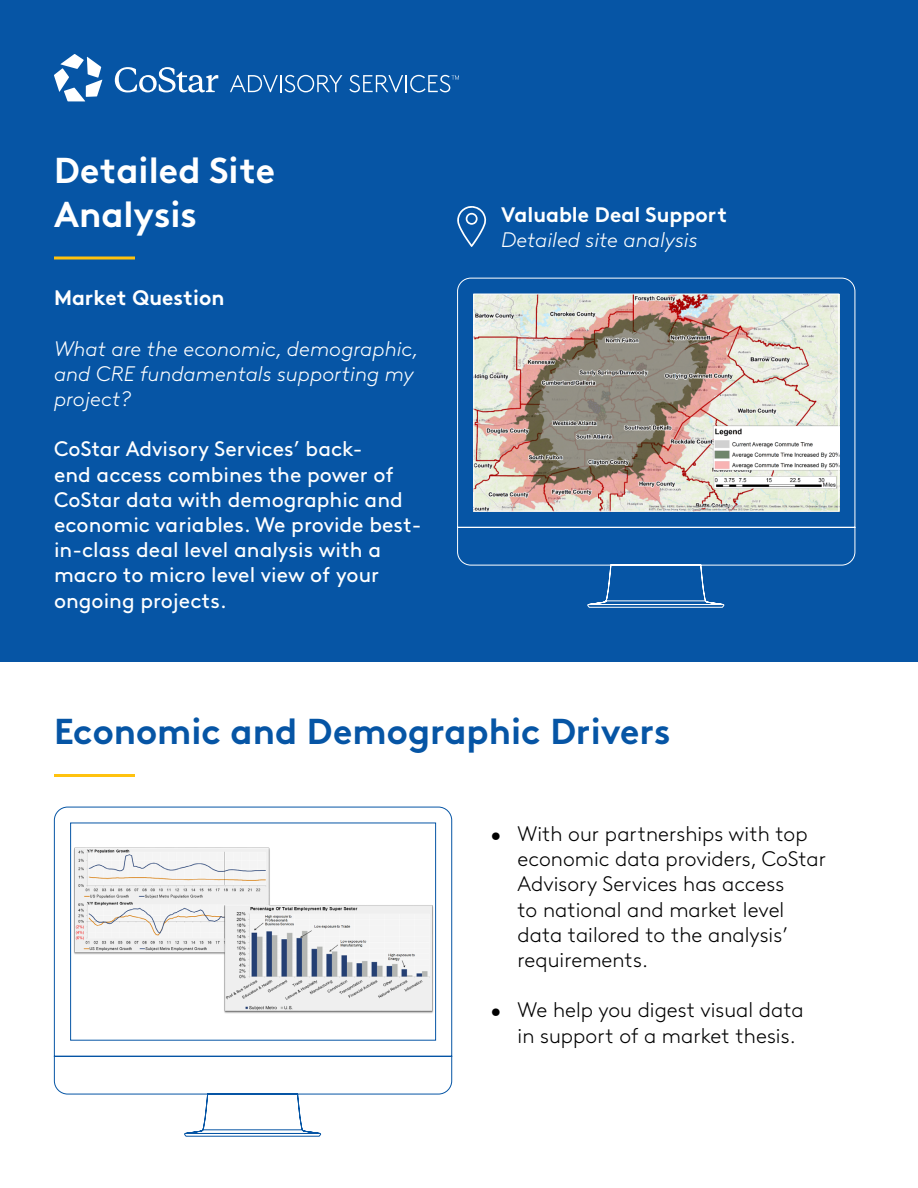
<style>
.page{position:relative;width:918px;height:1188px;background:#fff}
.page>*{position:absolute;margin:0;border:0;box-sizing:border-box;transform-origin:0 0}
.t1{font:700 36px "Co Star Brown";color:#0655a5}
.t2{font:700 36px/43.2px "Co Star Brown";color:#fff}
.t3{font:300 21px/25.2px "Co Star Brown";color:#000}
.t4{font:21px/25.2px "Co Star Brown";color:#fff}
.t5{font:italic 300 21px/25.2px "Co Star Brown";color:#fff}
.t6{font:700 21px "Co Star Brown";color:#fff}
</style>
<div class="page">
<div style="left:0;top:0;width:918px;height:662px;background:#0655a5"></div>
<svg style="left:457px;top:277px;width:399px;height:331px"></svg>
<svg style="left:54px;top:806px;width:398px;height:331px"></svg>
<svg style="left:54px;top:256px;width:81px;height:4px"></svg>
<hr style="left:54px;top:774px;width:81px;height:3px;background:#ffc20e">
<svg style="left:457px;top:206px;width:29px;height:41px"></svg>
<svg style="left:54px;top:54px;width:48px;height:47px"></svg>
<svg style="left:115px;top:67px;width:103px;height:25px"></svg>
<svg style="left:230px;top:75px;width:112px;height:17px"></svg>
<svg style="left:349px;top:75px;width:110px;height:17px"></svg>
<h1 class="t2" style="left:54px;top:145px;width:223px">Detailed Site<br>Analysis</h1>
<p class="t6" style="left:54px;top:281px;width:172px">Market Question</p>
<p class="t5" style="left:54px;top:334px;width:366px">What are the economic, demographic, and CRE fundamentals supporting my project?</p>
<p class="t4" style="left:54px;top:435px;width:369px">CoStar Advisory Services’ back-<br>end access combines the power of<br>CoStar data with demographic and economic variables. We provide best&shy;in-class deal level analysis with a macro to micro level view of your ongoing projects.</p>
<p class="t6" style="left:501px;top:197px;width:228px">Valuable Deal Support</p>
<p class="t5" style="left:501px;top:226px;width:198px">Detailed site analysis</p>
<h1 class="t1" style="left:54px;top:702px;width:618px">Economic and Demographic Drivers</h1>
<p class="t3" style="left:518px;top:820px;width:310px;text-indent:-27px">• With our partnerships with top economic data providers, CoStar<br>Advisory Services has access<br>to national and market level data tailored to the analysis’ requirements.</p>
<p class="t3" style="left:518px;top:996px;width:288px;text-indent:-27px">• We help you digest visual data in support of a market thesis.</p>
</div>
